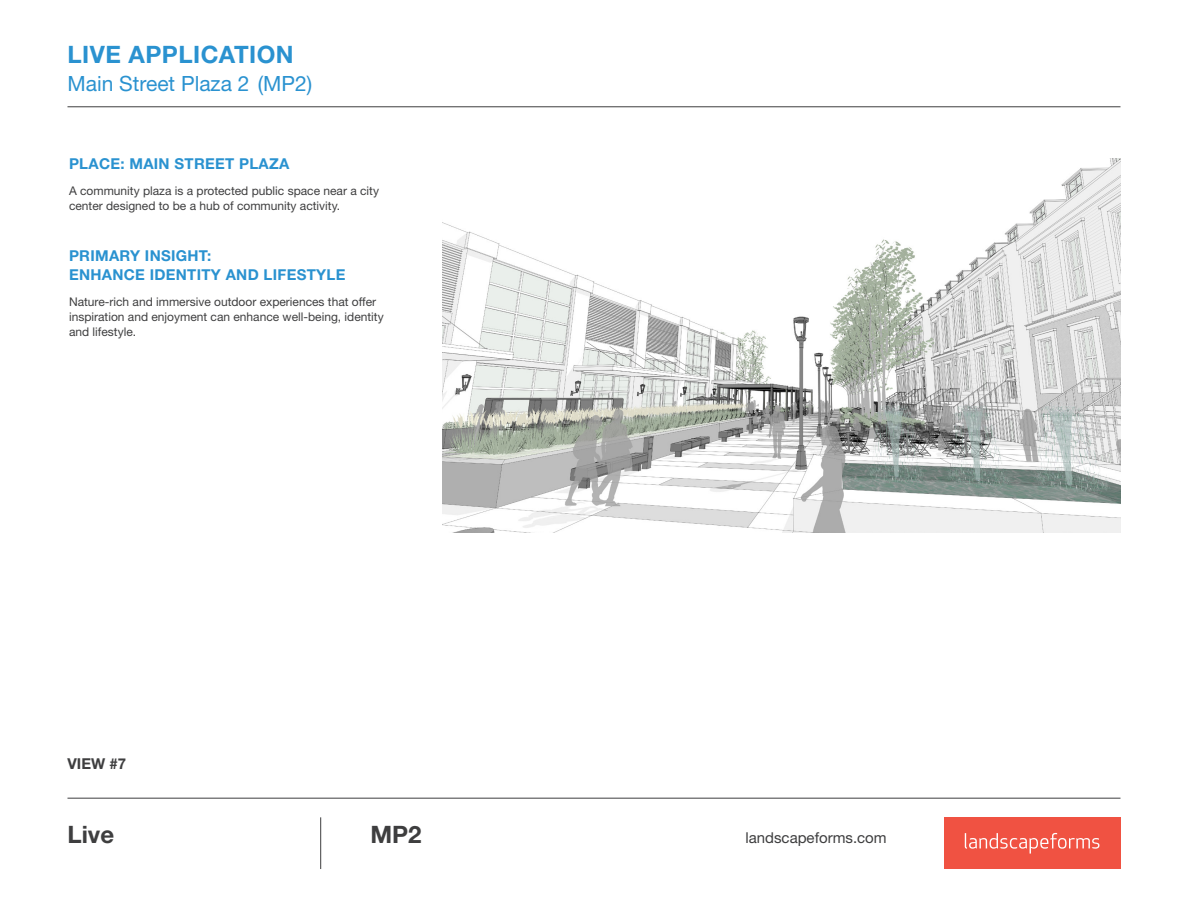
<style>
.page{position:relative;width:1188px;height:918px;background:#fff}
.page>*{position:absolute;margin:0;border:0;box-sizing:border-box;transform-origin:0 0}
.t1{font:700 24px "Helvetica Neue LT Pro";letter-spacing:.02em;color:#2a92d0}
.t2{font:700 24px "Helvetica Neue LT Pro";color:#3e3e3f}
.t3{font:21px "Helvetica Neue LT Pro";color:#2a92d0}
.t4{font:700 15px "Helvetica Neue LT Pro";letter-spacing:.02em;color:#2a92d0}
.t5{font:15px "Helvetica Neue LT Pro";color:#3e3e3f}
.t6{font:700 15px "Helvetica Neue LT Pro";color:#3e3e3f}
.t7{font:12px/15px "Helvetica Neue LT Pro";color:#3e3e3f}
</style>
<div class="page">
<hr style="left:67px;top:106px;width:1054px;height:1px;background:#3e3e3f">
<hr style="left:67px;top:798px;width:1054px;height:1px;background:#3e3e3f">
<hr style="left:320px;top:817px;width:1px;height:52px;background:#3e3e3f">
<div style="left:944px;top:817px;width:177px;height:52px;background:#f05242"></div>
<svg style="left:965px;top:833px;width:134px;height:21px"></svg>
<img style="left:442px;top:158px;width:679px;height:374px">
<p class="t1" style="left:67px;top:40px;width:228px">LIVE APPLICATION</p>
<p class="t3" style="left:67px;top:70px;width:246px">Main Street Plaza 2 (MP2)</p>
<p class="t4" style="left:69px;top:154px;width:222px">PLACE: MAIN STREET PLAZA</p>
<p class="t7" style="left:69px;top:183px;width:312px">A community plaza is a protected public space near a city center designed to be a hub of community activity.</p>
<p class="t4" style="left:69px;top:247px;width:144px">PRIMARY INSIGHT:</p>
<p class="t4" style="left:69px;top:265px;width:278px">ENHANCE IDENTITY AND LIFESTYLE</p>
<p class="t7" style="left:69px;top:294px;width:316px">Nature-rich and immersive outdoor experiences that offer inspiration and enjoyment can enhance well-being, identity and lifestyle.</p>
<p class="t6" style="left:67px;top:754px;width:60px">VIEW #7</p>
<p class="t2" style="left:67px;top:819px;width:48px">Live</p>
<p class="t2" style="left:371px;top:819px;width:53px">MP2</p>
<p class="t5" style="left:746px;top:828px;width:143px">landscapeforms.com</p>
</div>
